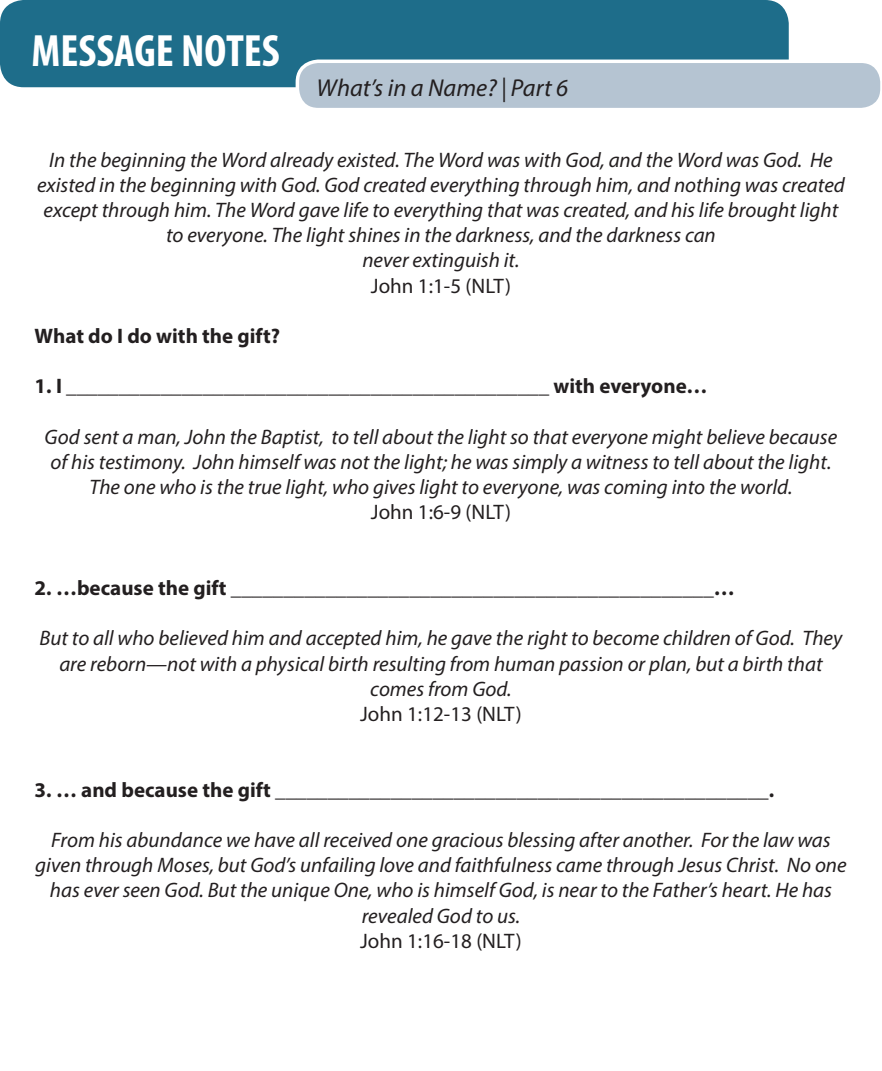
<style>
.page{position:relative;width:882px;height:1071px;background:#fff}
.page>*{position:absolute;margin:0;border:0;box-sizing:border-box;transform-origin:0 0}
.t1{font:700 condensed 45.5px "Myriad Pro";color:#fff}
.t2{font:italic 24.5px "Myriad Pro";color:#231f20}
.t3{font:italic 21px/25.2px "Myriad Pro";color:#231f20;text-align:center}
.t4{font:700 21px "Myriad Pro";color:#231f20}
.t5{font:21px "Myriad Pro";color:#231f20}
</style>
<div class="page">
<div style="left:0;top:0;width:789px;height:87px;background:#1e6d8a;border-radius:24px"></div>
<svg style="left:296px;top:60px;width:585px;height:48px;background:#bac8d5"></svg>
<p class="t1" style="left:32px;top:22px;width:250px">MESSAGE NOTES</p>
<p class="t2" style="left:317px;top:73px;width:253px">What’s in a Name? | Part 6</p>
<p class="t3" style="left:37px;top:147px;width:809px">In the beginning the Word already existed. The Word was with God, and the Word was God. He existed in the beginning with God. God created everything through him, and nothing was created except through him. The Word gave life to everything that was created, and his life brought light to everyone. The light shines in the darkness, and the darkness can</p>
<p class="t3" style="left:362px;top:247px;width:159px">never extinguish it.</p>
<p class="t5" style="left:371px;top:273px;width:142px">John 1:1-5 (NLT)</p>
<p class="t4" style="left:35px;top:322px;width:247px">What do I do with the gift?</p>
<p class="t4" style="left:35px;top:373px;width:674px">1. I ______________________________________________ with everyone…</p>
<p class="t3" style="left:45px;top:424px;width:794px">God sent a man, John the Baptist, to tell about the light so that everyone might believe because of his testimony. John himself was not the light; he was simply a witness to tell about the light.<br>The one who is the true light, who gives light to everyone, was coming into the world.</p>
<p class="t5" style="left:371px;top:499px;width:142px">John 1:6-9 (NLT)</p>
<p class="t4" style="left:35px;top:574px;width:702px">2. …because the gift ______________________________________________…</p>
<p class="t3" style="left:40px;top:625px;width:804px">But to all who believed him and accepted him, he gave the right to become children of God. They are reborn—not with a physical birth resulting from human passion or plan, but a birth that comes from God.</p>
<p class="t5" style="left:360px;top:701px;width:163px">John 1:12-13 (NLT)</p>
<p class="t4" style="left:35px;top:776px;width:741px">3. … and because the gift _______________________________________________.</p>
<p class="t3" style="left:35px;top:827px;width:813px">From his abundance we have all received one gracious blessing after another. For the law was given through Moses, but God’s unfailing love and faithfulness came through Jesus Christ. No one has ever seen God. But the unique One, who is himself God, is near to the Father’s heart. He has revealed God to us.</p>
<p class="t5" style="left:360px;top:928px;width:163px">John 1:16-18 (NLT)</p>
</div>
